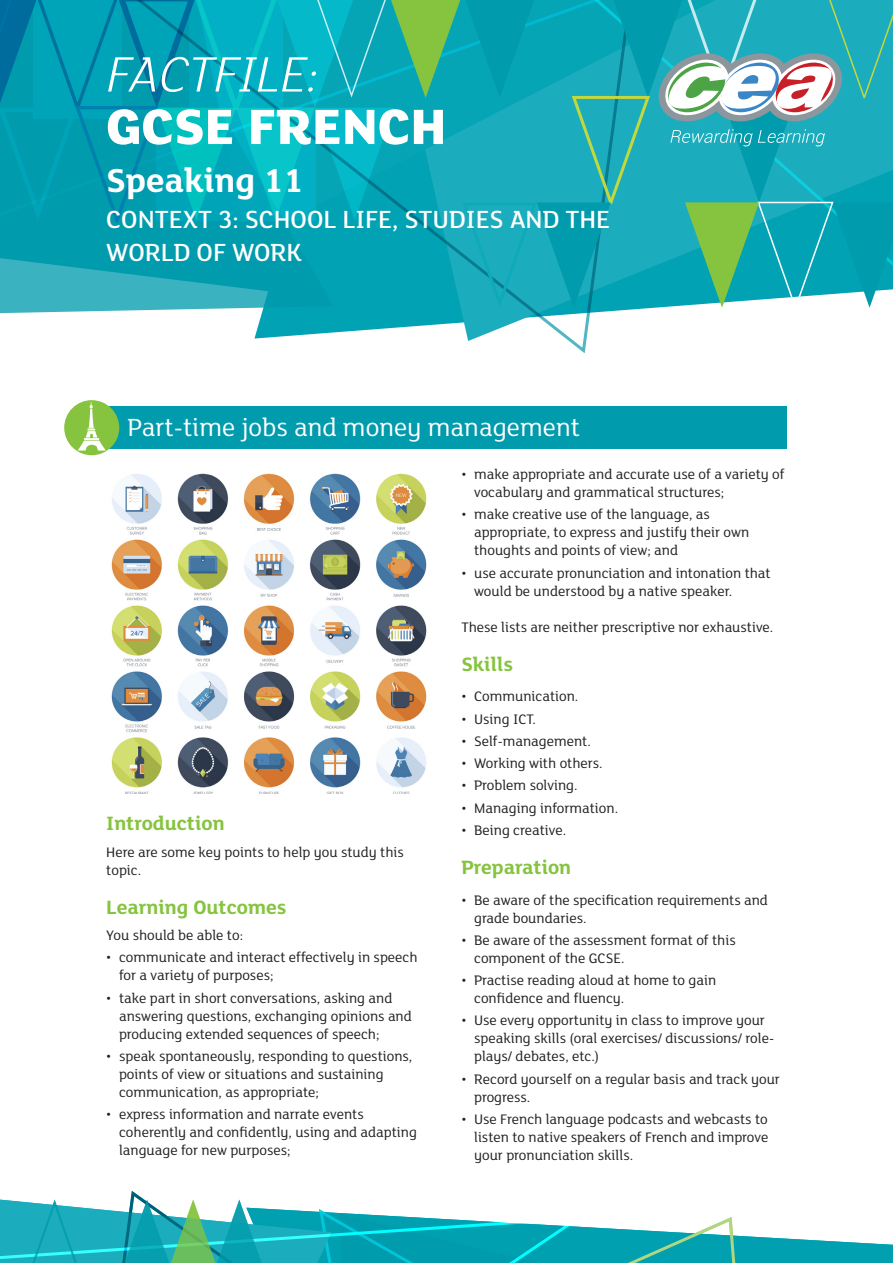
<style>
.page{position:relative;width:893px;height:1263px;background:#fff}
.page>*{position:absolute;margin:0;border:0;box-sizing:border-box;transform-origin:0 0}
.t1{font:800 54px "FS Lola";color:#fff}
.t2{font:italic 300 54px "FS Lola";color:#fff}
.t3{font:700 36px "FS Lola";color:#fff}
.t4{font:500 27px/32.4px "FS Lola";color:#fff}
.t5{font:27px "FS Lola";color:#fff}
.t6{font:700 21px "FS Lola";color:#86c43f}
.Body_Text{font:15px/18px "FS Lola";color:#231f20}
</style>
<div class="page">
<svg style="left:0;top:312px;width:598px;height:42px"></svg>
<svg style="left:0;top:0;width:893px;height:312px;background:#1aaab5"></svg>
<div style="left:106px;top:406px;width:681px;height:42px;background:#009bac"></div>
<div style="left:64px;top:400px;width:55px;height:55px;background:#86c43f;border-radius:50%"></div>
<svg style="left:78px;top:402px;width:28px;height:49px"></svg>
<svg style="left:0;top:1191px;width:893px;height:72px"></svg>
<img style="left:111px;top:473px;width:316px;height:320px">
<p class="t2" style="left:106px;top:39px;width:214px">FACTFILE:</p>
<p class="t1" style="left:106px;top:89px;width:342px">GCSE FRENCH</p>
<p class="t3" style="left:106px;top:155px;width:199px">Speaking 11</p>
<p class="t4" style="left:106px;top:202px;width:505px">CONTEXT 3: SCHOOL LIFE, STUDIES AND THE<br>WORLD OF WORK</p>
<h1 class="t5" style="left:128px;top:409px;width:454px">Part-time jobs and money management</h1>
<h2 class="t6" style="left:106px;top:809px;width:120px">Introduction</h2>
<p class="Body_Text" style="left:106px;top:842px;width:299px">Here are some key points to help you study this topic.</p>
<h2 class="t6" style="left:106px;top:892px;width:182px">Learning Outcomes</h2>
<p class="Body_Text" style="left:106px;top:926px;width:138px">You should be able to:</p>
<p class="Body_Text" style="left:119px;top:948px;width:300px;text-indent:-13px">• communicate and interact effectively in speech for a variety of purposes;</p>
<p class="Body_Text" style="left:119px;top:988px;width:294px;text-indent:-13px">• take part in short conversations, asking and answering questions, exchanging opinions and producing extended sequences of speech;</p>
<p class="Body_Text" style="left:119px;top:1046px;width:295px;text-indent:-13px">• speak spontaneously, responding to questions, points of view or situations and sustaining communication, as appropriate;</p>
<p class="Body_Text" style="left:119px;top:1105px;width:299px;text-indent:-13px">• express information and narrate events coherently and confidently, using and adapting language for new purposes;</p>
<p class="Body_Text" style="left:474px;top:464px;width:312px;text-indent:-13px">• make appropriate and accurate use of a variety of vocabulary and grammatical structures;</p>
<p class="Body_Text" style="left:474px;top:505px;width:277px;text-indent:-13px">• make creative use of the language, as appropriate, to express and justify their own thoughts and points of view; and</p>
<p class="Body_Text" style="left:474px;top:563px;width:298px;text-indent:-13px">• use accurate pronunciation and intonation that would be understood by a native speaker.</p>
<p class="Body_Text" style="left:461px;top:617px;width:313px">These lists are neither prescriptive nor exhaustive.</p>
<h2 class="t6" style="left:461px;top:649px;width:53px">Skills</h2>
<p class="Body_Text" style="left:461px;top:687px;width:119px">• Communication.</p>
<p class="Body_Text" style="left:461px;top:709px;width:76px">• Using ICT.</p>
<p class="Body_Text" style="left:461px;top:731px;width:131px">• Self-management.</p>
<p class="Body_Text" style="left:461px;top:753px;width:143px">• Working with others.</p>
<p class="Body_Text" style="left:461px;top:776px;width:118px">• Problem solving.</p>
<p class="Body_Text" style="left:461px;top:798px;width:158px">• Managing information.</p>
<p class="Body_Text" style="left:461px;top:820px;width:106px">• Being creative.</p>
<h2 class="t6" style="left:461px;top:852px;width:111px">Preparation</h2>
<p class="Body_Text" style="left:474px;top:890px;width:295px;text-indent:-13px">• Be aware of the specification requirements and grade boundaries.</p>
<p class="Body_Text" style="left:474px;top:930px;width:263px;text-indent:-13px">• Be aware of the assessment format of this component of the GCSE.</p>
<p class="Body_Text" style="left:474px;top:971px;width:244px;text-indent:-13px">• Practise reading aloud at home to gain confidence and fluency.</p>
<p class="Body_Text" style="left:474px;top:1011px;width:301px;text-indent:-13px">• Use every opportunity in class to improve your speaking skills (oral exercises/ discussions/ role&shy;plays/ debates, etc.)</p>
<p class="Body_Text" style="left:474px;top:1069px;width:307px;text-indent:-13px">• Record yourself on a regular basis and track your progress.</p>
<p class="Body_Text" style="left:474px;top:1109px;width:296px;text-align:justify;text-indent:-13px">• Use French language podcasts and webcasts to listen to native speakers of French and improve your pronunciation skills.</p>
</div>
